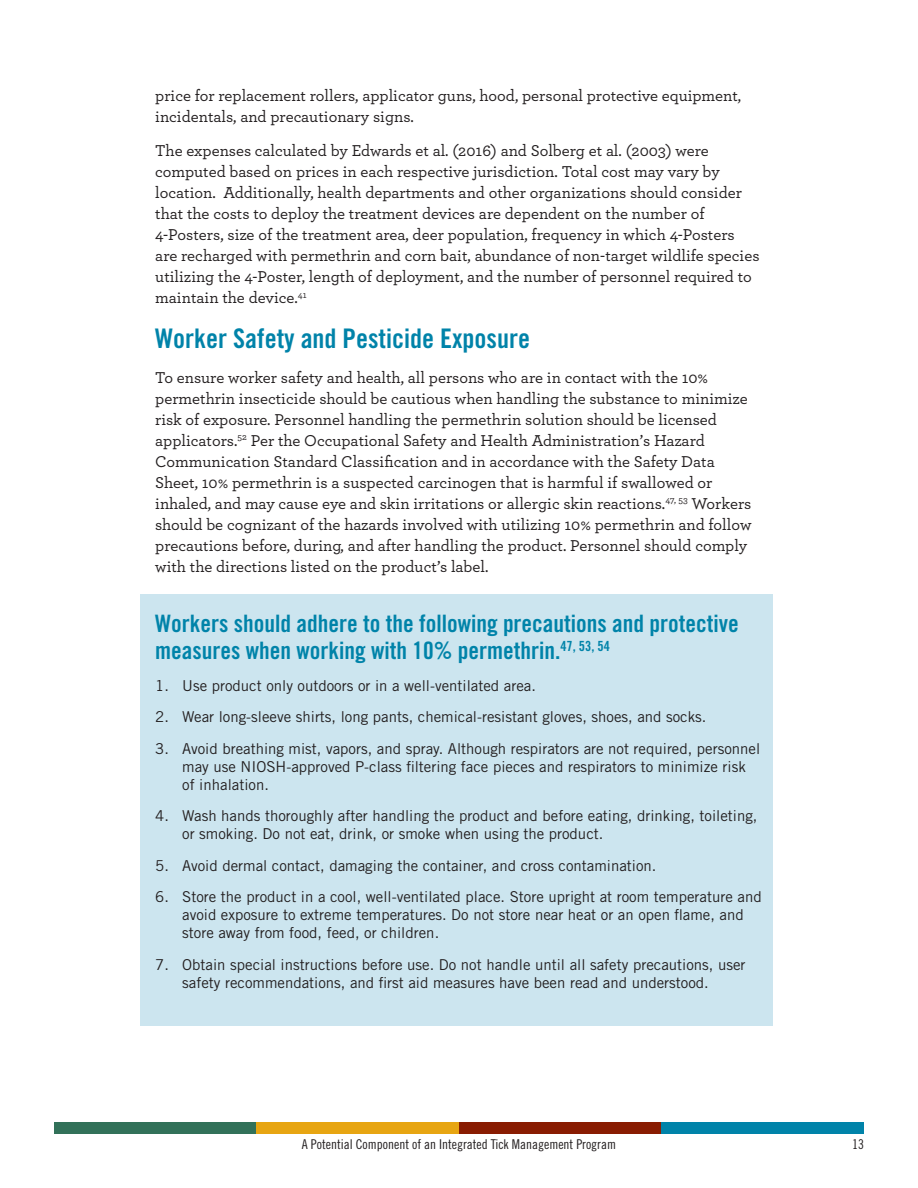
<style>
.page{position:relative;width:918px;height:1188px;background:#fff}
.page>*{position:absolute;margin:0;border:0;box-sizing:border-box;transform-origin:0 0}
.t1{font:27px "Trade Gothic LT Std Bd Cn 20";color:#0083a9}
.box_heading__body{font:24px/27px "Trade Gothic LT Std Bd Cn 20";color:#0083a9}
.body{font:16.5px/21px "Archer";color:#231f20}
.t2{font:15px/18px "Trade Gothic LT Std";color:#231f20}
.t3{font:13.5px "Trade Gothic LT Std Cn 18";color:#231f20}
</style>
<div class="page">
<div style="left:54px;top:1122px;width:202px;height:12px;background:#327159"></div>
<div style="left:256px;top:1122px;width:203px;height:12px;background:#e7a512"></div>
<div style="left:459px;top:1122px;width:203px;height:12px;background:#891c02"></div>
<div style="left:662px;top:1122px;width:202px;height:12px;background:#0083a9"></div>
<div style="left:140px;top:594px;width:633px;height:432px;background:#cce5ef"></div>
<p class="body" style="left:155px;top:84px;width:588px">price for replacement rollers, applicator guns, hood, personal protective equipment, incidentals, and precautionary signs.</p>
<p class="body" style="left:155px;top:140px;width:606px">The expenses calculated by Edwards et al. (2016) and Solberg et al. (2003) were computed based on prices in each respective jurisdiction. Total cost may vary by location. Additionally, health departments and other organizations should consider that the costs to deploy the treatment devices are dependent on the number of 4-Posters, size of the treatment area, deer population, frequency in which 4-Posters are recharged with permethrin and corn bait, abundance of non-target wildlife species utilizing the 4-Poster, length of deployment, and the number of personnel required to maintain the device.<sup>41</sup></p>
<h3 class="t1" style="left:155px;top:322px;width:376px">Worker Safety and Pesticide Exposure</h3>
<p class="body" style="left:155px;top:366px;width:598px">To ensure worker safety and health, all persons who are in contact with the 10% permethrin insecticide should be cautious when handling the substance to minimize risk of exposure. Personnel handling the permethrin solution should be licensed applicators.<sup>52</sup> Per the Occupational Safety and Health Administration’s Hazard Communication Standard Classification and in accordance with the Safety Data Sheet, 10% permethrin is a suspected carcinogen that is harmful if swallowed or inhaled, and may cause eye and skin irritations or allergic skin reactions.<sup>47,</sup> <sup>53</sup> Workers should be cognizant of the hazards involved with utilizing 10% permethrin and follow precautions before, during, and after handling the product. Personnel should comply with the directions listed on the product’s label.</p>
<p class="box_heading__body" style="left:155px;top:610px;width:585px">Workers should adhere to the following precautions and protective measures when working with 10% permethrin.<sup>47,</sup> <sup>53,</sup> <sup>54</sup></p>
<p class="t2" style="left:155px;top:676px;width:382px">1. Use product only outdoors or in a well-ventilated area.</p>
<p class="t2" style="left:155px;top:708px;width:553px">2. Wear long-sleeve shirts, long pants, chemical-resistant gloves, shoes, and socks.</p>
<p class="t2" style="left:182px;top:739px;width:580px;text-indent:-27px">3. Avoid breathing mist, vapors, and spray. Although respirators are not required, personnel may use NIOSH-approved P-class filtering face pieces and respirators to minimize risk of inhalation.</p>
<p class="t2" style="left:182px;top:807px;width:577px;text-indent:-27px">4. Wash hands thoroughly after handling the product and before eating, drinking, toileting, or smoking. Do not eat, drink, or smoke when using the product.</p>
<p class="t2" style="left:155px;top:856px;width:503px">5. Avoid dermal contact, damaging the container, and cross contamination.</p>
<p class="t2" style="left:182px;top:888px;width:581px;text-indent:-27px">6. Store the product in a cool, well-ventilated place. Store upright at room temperature and avoid exposure to extreme temperatures. Do not store near heat or an open flame, and store away from food, feed, or children.</p>
<p class="t2" style="left:182px;top:955px;width:565px;text-indent:-27px">7. Obtain special instructions before use. Do not handle until all safety precautions, user safety recommendations, and first aid measures have been read and understood.</p>
<p class="t3" style="left:302px;top:1136px;width:316px">A Potential Component of an Integrated Tick Management Program</p>
<p class="t3" style="left:852px;top:1136px;width:13px">13</p>
</div>
